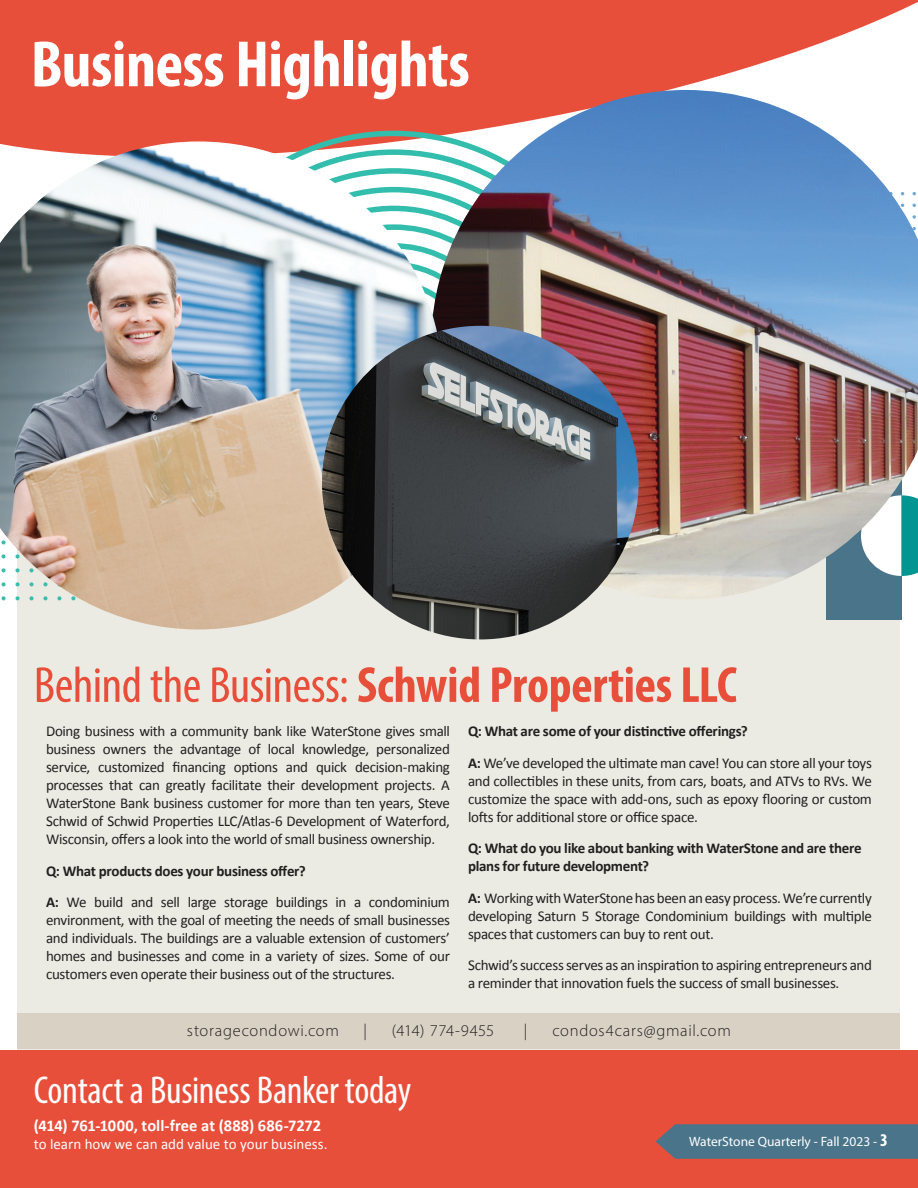
<style>
.page{position:relative;width:918px;height:1188px;background:#fff}
.page>*{position:absolute;margin:0;border:0;box-sizing:border-box;transform-origin:0 0}
.t1{font:700 condensed 66px "Myriad Pro";letter-spacing:-.01em;color:#fff}
.t2{font:700 condensed 51px "Myriad Pro";letter-spacing:-.005em;color:#e84f3b}
.t3{font:condensed 39px "Myriad Pro";letter-spacing:-.01em;color:#fff}
.t4{font:300 16.5px "Myriad Pro";letter-spacing:.045em;color:#231f20}
.Body_text{font:700 16.5px "Calibri";color:#fff}
.t5{font:300 16.5px "Myriad Pro";letter-spacing:.005em;color:#231f20}
.Body_text-2{font:15px/18px "Calibri";letter-spacing:-.02em;color:#231f20;text-align:justify}
.Body_text-3{font:700 15px/18px "Calibri";letter-spacing:-.02em;color:#231f20}
.Body_text-4{font:15px "Calibri";color:#fff}
.t6{font:13.5px "Myriad Pro";color:#fff}
.s1{font-weight:400}
.s2{font-weight:700}
.s3{font-weight:700;font-stretch:condensed;font-size:18px}
</style>
<div class="page">
<svg style="left:0;top:0;width:918px;height:141px;fill:#e84f3b"></svg>
<div style="left:18px;top:347px;width:882px;height:720px;background:#ebebe3"></div>
<div style="left:826px;top:478px;width:76px;height:142px;background:#49748a"></div>
<svg style="left:165px;top:130px;width:266px;height:11px;fill:#e84f3b"></svg>
<img style="left:431px;top:90px;width:487px;height:509px">
<img style="left:0;top:141px;width:443px;height:488px">
<img style="left:322px;top:326px;width:317px;height:313px">
<div style="left:0;top:1051px;width:918px;height:137px;background:#e84f3b"></div>
<div style="left:18px;top:1013px;width:882px;height:35px;background:#dad1c5"></div>
<svg style="left:656px;top:1124px;width:262px;height:35px"></svg>
<p class="t1" style="left:31px;top:23px;width:441px">Business Highlights</p>
<p class="t2" style="left:34px;top:653px;width:705px"><span class="s1">Behind the Business:</span> Schwid Properties LLC</p>
<p class="Body_text-2" style="left:46px;top:722px;width:405px">Doing business with a community bank like WaterStone gives small business owners the advantage of local knowledge, personalized service, customized financing options and quick decision-making processes that can greatly facilitate their development projects. A WaterStone Bank business customer for more than ten years, Steve Schwid of Schwid Properties LLC/Atlas-6 Development of Waterford, Wisconsin, offers a look into the world of small business ownership.</p>
<p class="Body_text-3" style="left:46px;top:861px;width:261px">Q: What products does your business offer?</p>
<p class="Body_text-2" style="left:46px;top:893px;width:405px"><span class="s2">A:</span> We build and sell large storage buildings in a condominium environment, with the goal of meeting the needs of small businesses and individuals. The buildings are a valuable extension of customers’ homes and businesses and come in a variety of sizes. Some of our customers even operate their business out of the structures.</p>
<p class="Body_text-3" style="left:468px;top:722px;width:281px">Q: What are some of your distinctive offerings?</p>
<p class="Body_text-2" style="left:468px;top:754px;width:405px"><span class="s2">A:</span> We’ve developed the ultimate man cave! You can store all your toys and collectibles in these units, from cars, boats, and ATVs to RVs. We customize the space with add-ons, such as epoxy flooring or custom lofts for additional store or office space.</p>
<p class="Body_text-3" style="left:468px;top:839px;width:395px">Q: What do you like about banking with WaterStone and are there plans for future development?</p>
<p class="Body_text-2" style="left:468px;top:889px;width:405px"><span class="s2">A:</span> Working with WaterStone has been an easy process. We’re currently developing Saturn 5 Storage Condominium buildings with multiple spaces that customers can buy to rent out.</p>
<p class="Body_text-2" style="left:468px;top:956px;width:405px">Schwid’s success serves as an inspiration to aspiring entrepreneurs and a reminder that innovation fuels the success of small businesses.</p>
<p class="t4" style="left:187px;top:1021px;width:154px">storagecondowi.com</p>
<p class="t4" style="left:363px;top:1021px;width:5px">|</p>
<p class="t5" style="left:392px;top:1021px;width:104px">(414) 774-9455</p>
<p class="t4" style="left:524px;top:1021px;width:5px">|</p>
<p class="t4" style="left:552px;top:1021px;width:180px">condos4cars@gmail.com</p>
<p class="t3" style="left:34px;top:1067px;width:379px">Contact a Business Banker today</p>
<p class="Body_text" style="left:34px;top:1114px;width:289px">(414) 761-1000, toll-free at (888) 686-7272</p>
<p class="Body_text-4" style="left:34px;top:1134px;width:295px">to learn how we can add value to your business.</p>
<p class="t6" style="left:689px;top:1134px;width:200px">WaterStone Quarterly - Fall 2023 - <span class="s3">3</span></p>
</div>
